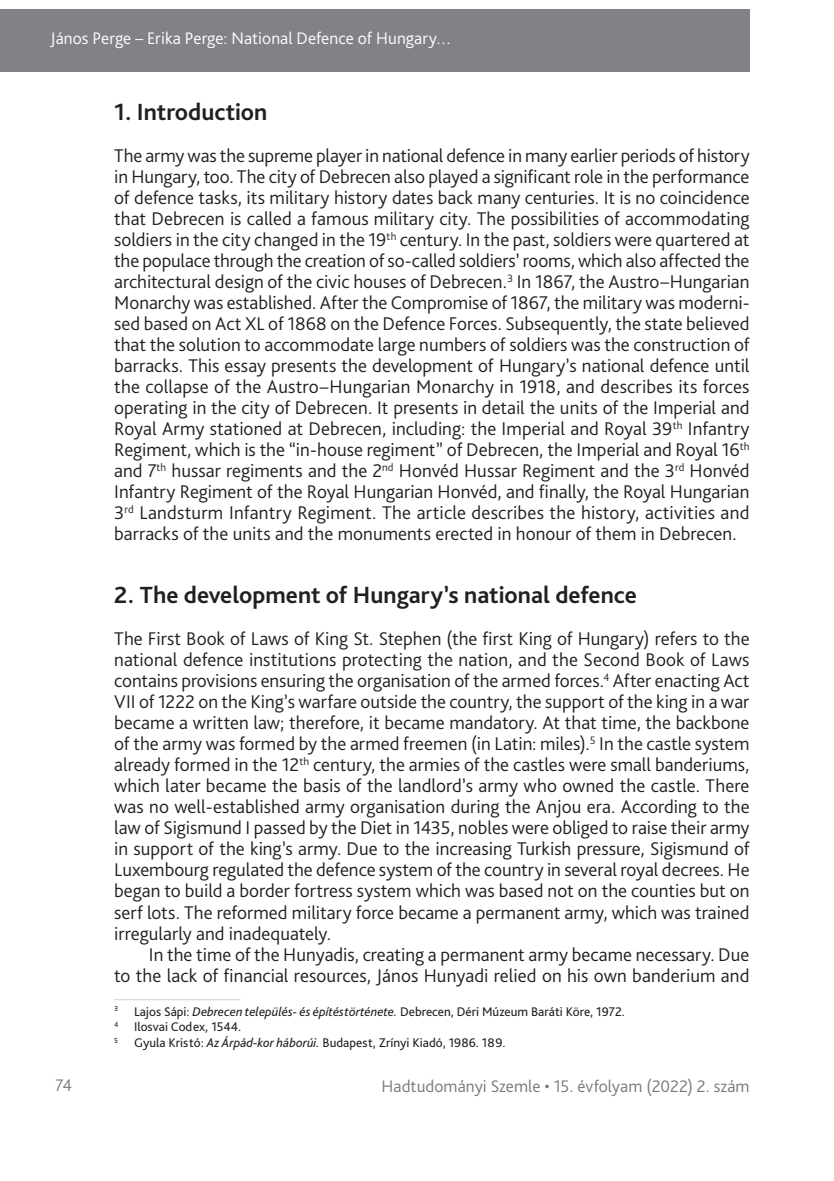
<style>
.page{position:relative;width:834px;height:1181px;background:#fff}
.page>*{position:absolute;margin:0;border:0;box-sizing:border-box;transform-origin:0 0}
._1_1__Head{font:700 24.5px "Bliss Pro";color:#231f20}
._2__Body_1st_paragra{font:300 19.25px/21px "Bliss Pro";letter-spacing:.005em;color:#231f20;text-align:justify}
._1__Body{font:300 19.25px/21px "Bliss Pro";letter-spacing:.005em;color:#231f20;text-align:right}
.Running_header_right{font:300 17.5px "Bliss Pro";color:#fff}
.t1{font:300 17.5px "Bliss Pro";letter-spacing:.005em;color:#767a7c}
.Lábjegyzet{font:13.12px "Bliss Pro";color:#231f20}
.s1{font-style:italic}
</style>
<div class="page">
<div style="left:0;top:9px;width:749px;height:63px;background:#808285"></div>
<hr style="left:114px;top:999px;width:126px;height:1px;background:#d1d2d4">
<p class="Running_header_right" style="left:51px;top:27px;width:402px">János Perge – Erika Perge: National Defence of Hungary…</p>
<p class="_1_1__Head" style="left:114px;top:97px;width:155px">1. Introduction</p>
<p class="_2__Body_1st_paragra" style="left:114px;top:145px;width:637px">The army was the supreme player in national defence in many earlier periods of history in Hungary, too. The city of Debrecen also played a significant role in the performance of defence tasks, its military history dates back many centuries. It is no coincidence that Debrecen is called a famous military city. The possibilities of accommodating soldiers in the city changed in the 19<sup>th</sup> century. In the past, soldiers were quartered at the populace through the creation of so-called soldiers’ rooms, which also affected the architectural design of the civic houses of Debrecen.<sup>3</sup> In 1867, the Austro–Hungarian Monarchy was established. After the Compromise of 1867, the military was moderni&shy;sed based on Act XL of 1868 on the Defence Forces. Subsequently, the state believed that the solution to accommodate large numbers of soldiers was the construction of barracks. This essay presents the development of Hungary’s national defence until the collapse of the Austro–Hungarian Monarchy in 1918, and describes its forces operating in the city of Debrecen. It presents in detail the units of the Imperial and Royal Army stationed at Debrecen, including: the Imperial and Royal 39<sup>th</sup> Infantry Regiment, which is the “in-house regiment” of Debrecen, the Imperial and Royal 16<sup>th </sup>and 7<sup>th</sup> hussar regiments and the 2<sup>nd</sup> Honvéd Hussar Regiment and the 3<sup>rd</sup> Honvéd Infantry Regiment of the Royal Hungarian Honvéd, and finally, the Royal Hungarian 3<sup>rd</sup> Landsturm Infantry Regiment. The article describes the history, activities and barracks of the units and the monuments erected in honour of them in Debrecen.</p>
<p class="_1_1__Head" style="left:114px;top:580px;width:524px">2. The development of Hungary’s national defence</p>
<p class="_2__Body_1st_paragra" style="left:114px;top:628px;width:637px">The First Book of Laws of King St. Stephen (the first King of Hungary) refers to the national defence institutions protecting the nation, and the Second Book of Laws contains provisions ensuring the organisation of the armed forces.<sup>4</sup> After enacting Act VII of 1222 on the King’s warfare outside the country, the support of the king in a war became a written law; therefore, it became mandatory. At that time, the backbone of the army was formed by the armed freemen (in Latin: miles).<sup>5</sup> In the castle system already formed in the 12<sup>th</sup> century, the armies of the castles were small banderiums, which later became the basis of the landlord’s army who owned the castle. There was no well-established army organisation during the Anjou era. According to the law of Sigismund I passed by the Diet in 1435, nobles were obliged to raise their army in support of the king’s army. Due to the increasing Turkish pressure, Sigismund of Luxembourg regulated the defence system of the country in several royal decrees. He began to build a border fortress system which was based not on the counties but on serf lots. The reformed military force became a permanent army, which was trained irregularly and inadequately.</p>
<p class="_1__Body" style="left:114px;top:943px;width:636px">In the time of the Hunyadis, creating a permanent army became necessary. Due<br>to the lack of financial resources, János Hunyadi relied on his own banderium and</p>
<p class="Lábjegyzet" style="left:114px;top:1003px;width:512px"><sup>3</sup> Lajos Sápi: <span class="s1">Debrecen település- és építéstörténete.</span> Debrecen, Déri Múzeum Baráti Köre, 1972.</p>
<p class="Lábjegyzet" style="left:114px;top:1018px;width:129px"><sup>4</sup> Ilosvai Codex, 1544.</p>
<p class="Lábjegyzet" style="left:114px;top:1034px;width:393px"><sup>5</sup> Gyula Kristó: <span class="s1">Az Árpád-kor háborúi.</span> Budapest, Zrínyi Kiadó, 1986. 189.</p>
<p class="t1" style="left:55px;top:1074px;width:18px">74</p>
<p class="t1" style="left:381px;top:1075px;width:369px">Hadtudományi Szemle • 15. évfolyam (2022) 2. szám</p>
</div>
